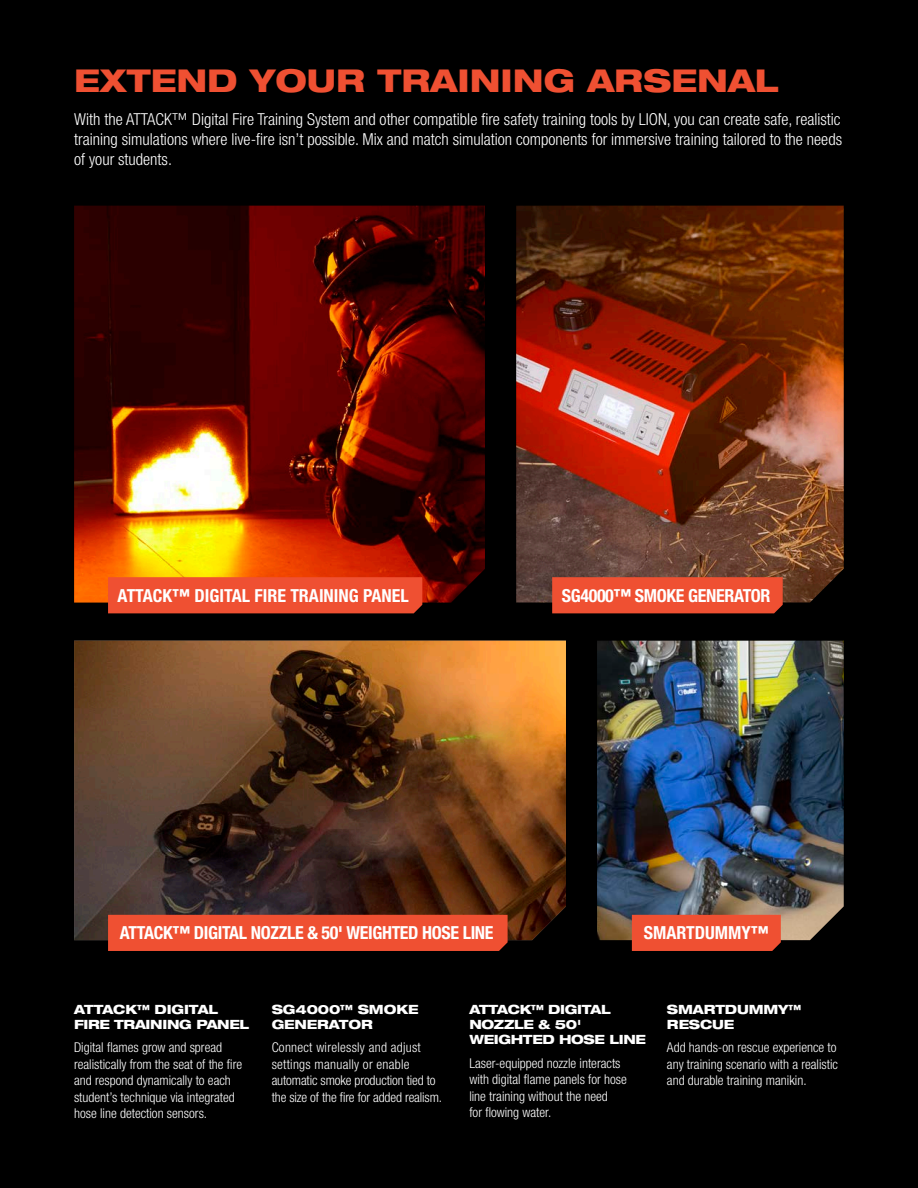
<style>
.page{position:relative;width:918px;height:1188px;background:#000}
.page>*{position:absolute;margin:0;border:0;box-sizing:border-box;transform-origin:0 0}
.Page_Header_Pg_2-4{font:800 expanded 31.5px "Helvetica Neue LT Pro";color:#ef5032}
.Tags{font:700 condensed 18px "Helvetica Neue LT Std";letter-spacing:-.02em;color:#fff}
.Tags-2{font:700 condensed 18px "Helvetica Neue LT Std";color:#fff}
.Body_Black{font:300 condensed 16.5px/19.8px "Helvetica Neue LT Std";color:#fff;text-align:justify}
.column_body{font:300 condensed 13.5px/16.5px "Helvetica Neue LT Std";color:#fff}
.Column_Header{font:800 expanded 12.75px/15.3px "Helvetica Neue LT Pro";letter-spacing:-.025em;color:#fff}
</style>
<div class="page">
<img style="left:74px;top:206px;width:411px;height:397px">
<img style="left:516px;top:206px;width:328px;height:396px">
<img style="left:597px;top:641px;width:247px;height:299px">
<img style="left:74px;top:641px;width:492px;height:299px">
<div style="left:108px;top:577px;width:314px;height:36px;background:#ef5032"></div>
<div style="left:552px;top:577px;width:231px;height:36px;background:#ef5032"></div>
<div style="left:108px;top:915px;width:400px;height:36px;background:#ef5032"></div>
<div style="left:632px;top:915px;width:149px;height:36px;background:#ef5032"></div>
<p class="Page_Header_Pg_2-4" style="left:74px;top:60px;width:706px">EXTEND YOUR TRAINING ARSENAL</p>
<p class="Body_Black" style="left:74px;top:109px;width:769px">With the ATTACK™ Digital Fire Training System and other compatible fire safety training tools by LION, you can create safe, realistic training simulations where live-fire isn’t possible. Mix and match simulation components for immersive training tailored to the needs of your students.</p>
<p class="Tags-2" style="left:118px;top:584px;width:293px">ATTACK™ DIGITAL FIRE TRAINING PANEL</p>
<p class="Tags" style="left:562px;top:584px;width:210px">SG4000™ SMOKE GENERATOR</p>
<p class="Tags" style="left:120px;top:922px;width:375px">ATTACK™ DIGITAL NOZZLE &amp; 50' WEIGHTED HOSE LINE</p>
<p class="Tags-2" style="left:644px;top:922px;width:126px">SMARTDUMMY™</p>
<p class="Column_Header" style="left:74px;top:1001px;width:177px">ATTACK™ DIGITAL<br>FIRE TRAINING PANEL</p>
<p class="column_body" style="left:74px;top:1039px;width:170px">Digital flames grow and spread realistically from the seat of the fire and respond dynamically to each student’s technique via integrated hose line detection sensors.</p>
<p class="Column_Header" style="left:272px;top:1001px;width:148px">SG4000™ SMOKE<br>GENERATOR</p>
<p class="column_body" style="left:272px;top:1039px;width:172px">Connect wirelessly and adjust settings manually or enable automatic smoke production tied to the size of the fire for added realism.</p>
<p class="Column_Header" style="left:469px;top:1001px;width:178px">ATTACK™ DIGITAL<br>NOZZLE &amp; 50'<br>WEIGHTED HOSE LINE</p>
<p class="column_body" style="left:469px;top:1054px;width:159px">Laser-equipped nozzle interacts with digital flame panels for hose line training without the need<br>for flowing water.</p>
<p class="Column_Header" style="left:667px;top:1001px;width:136px">SMARTDUMMY™<br>RESCUE</p>
<p class="column_body" style="left:667px;top:1039px;width:173px;text-align:justify">Add hands-on rescue experience to any training scenario with a realistic and durable training manikin.</p>
</div>
